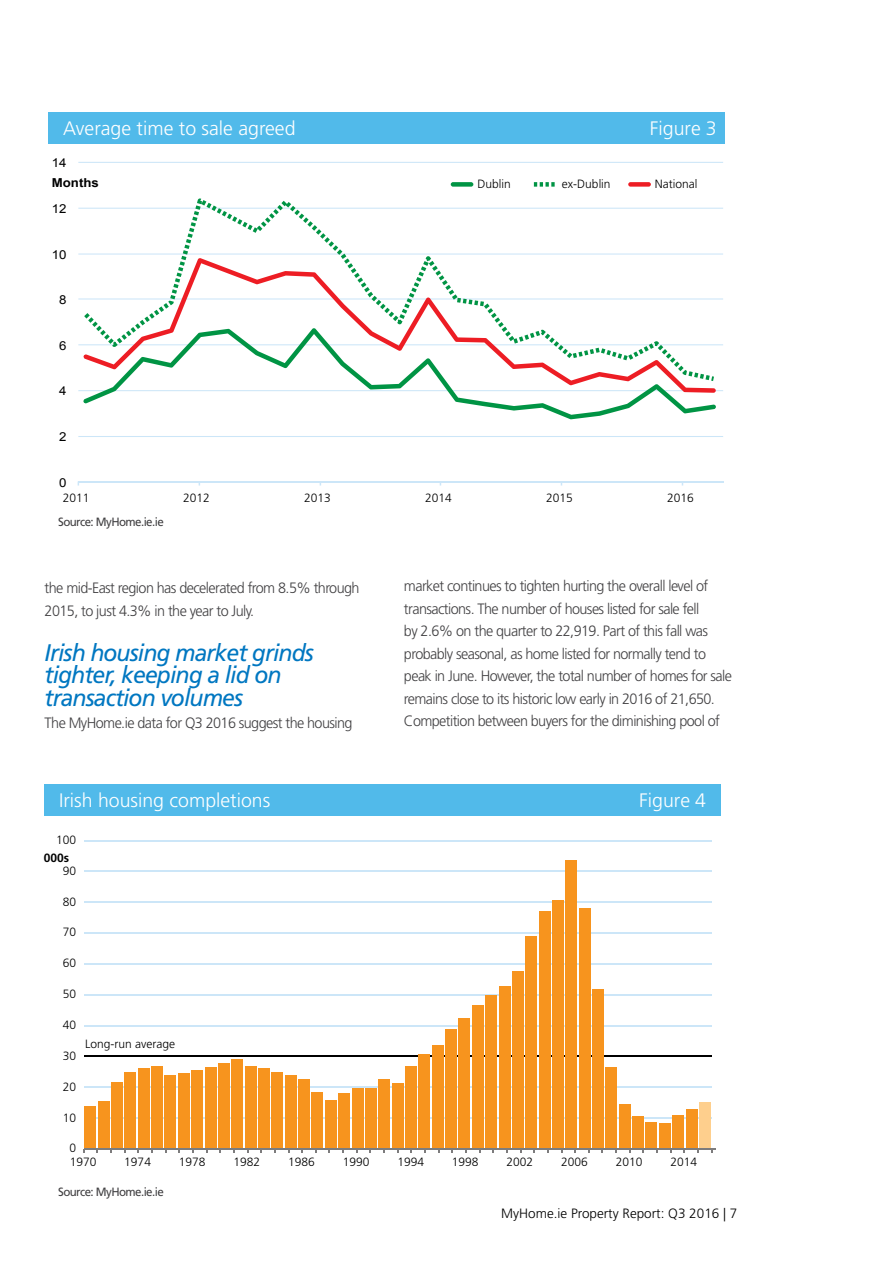
<style>
.page{position:relative;width:893px;height:1263px;background:#fff}
.page>*{position:absolute;margin:0;border:0;box-sizing:border-box;transform-origin:0 0}
.t1{font:italic 24px/22.5px "Frutiger LT Std";letter-spacing:-.04em;color:#0077c1;scale:.96 1}
.t2{font:300 19.5px "Frutiger";color:#fff}
.t3{font:300 15px/22.5px "Frutiger LT Std";letter-spacing:-.04em;color:#414042;scale:.96 1}
.t4{font:300 13.5px "Frutiger LT Std";color:#000}
.t5{font:12.3px "Arial";color:#000101;scale:1.07 1}
.t6{font:700 12.3px "Arial";color:#000101;scale:1.07 1}
.t7{font:300 12px "Frutiger";color:#000}
.t8{font:12px "Frutiger LT Std";letter-spacing:-.05em;color:#414042;scale:.96 1}
.t9{font:300 12px "Frutiger";color:#000101}
.t10{font:700 12px "Frutiger";color:#000101}
</style>
<div class="page">
<div style="left:49px;top:112px;width:676px;height:32px;background:#51baea"></div>
<hr style="left:78px;top:162px;width:645px;height:1px;background:#cce6f8">
<hr style="left:78px;top:208px;width:645px;height:1px;background:#cce6f8">
<hr style="left:78px;top:253px;width:645px;height:2px;background:#cce6f8">
<hr style="left:78px;top:298px;width:645px;height:1px;background:#cce6f8">
<hr style="left:78px;top:344px;width:645px;height:1px;background:#cce6f8">
<hr style="left:78px;top:390px;width:645px;height:1px;background:#cce6f8">
<hr style="left:78px;top:436px;width:645px;height:1px;background:#cce6f8">
<hr style="left:78px;top:481px;width:645px;height:1px;background:#cce6f8">
<div style="left:451px;top:182px;width:22px;height:5px;background:#009444;border-radius:2px"></div>
<svg style="left:534px;top:182px;width:21px;height:5px"></svg>
<div style="left:628px;top:182px;width:23px;height:5px;background:#ed1d24;border-radius:2px"></div>
<svg style="left:83px;top:393px;width:633px;height:26px"></svg>
<svg style="left:84px;top:198px;width:630px;height:60px"></svg>
<svg style="left:83px;top:258px;width:633px;height:135px"></svg>
<hr style="left:84px;top:840px;width:628px;height:1px;background:#cce6f8">
<hr style="left:84px;top:871px;width:628px;height:1px;background:#cce6f8">
<hr style="left:84px;top:902px;width:628px;height:1px;background:#cce6f8">
<hr style="left:84px;top:933px;width:628px;height:1px;background:#cce6f8">
<hr style="left:84px;top:963px;width:628px;height:1px;background:#cce6f8">
<hr style="left:84px;top:994px;width:628px;height:1px;background:#cce6f8">
<hr style="left:84px;top:1025px;width:628px;height:1px;background:#cce6f8">
<hr style="left:84px;top:1087px;width:628px;height:1px;background:#cce6f8">
<hr style="left:84px;top:1118px;width:628px;height:1px;background:#cce6f8">
<hr style="left:84px;top:1056px;width:628px;height:1px;background:#000">
<div style="left:699px;top:1102px;width:11px;height:47px;background:#fecf8d"></div>
<div style="left:85px;top:1106px;width:11px;height:43px;background:#f7941e"></div>
<div style="left:98px;top:1101px;width:11px;height:48px;background:#f7941e"></div>
<div style="left:111px;top:1082px;width:12px;height:67px;background:#f7941e"></div>
<div style="left:125px;top:1073px;width:11px;height:76px;background:#f7941e"></div>
<div style="left:138px;top:1068px;width:11px;height:81px;background:#f7941e"></div>
<div style="left:152px;top:1066px;width:11px;height:83px;background:#f7941e"></div>
<div style="left:165px;top:1075px;width:11px;height:74px;background:#f7941e"></div>
<div style="left:178px;top:1073px;width:11px;height:76px;background:#f7941e"></div>
<div style="left:192px;top:1070px;width:11px;height:79px;background:#f7941e"></div>
<div style="left:205px;top:1067px;width:11px;height:82px;background:#f7941e"></div>
<div style="left:218px;top:1063px;width:11px;height:86px;background:#f7941e"></div>
<div style="left:232px;top:1059px;width:11px;height:90px;background:#f7941e"></div>
<div style="left:245px;top:1066px;width:11px;height:83px;background:#f7941e"></div>
<div style="left:258px;top:1068px;width:12px;height:81px;background:#f7941e"></div>
<div style="left:272px;top:1072px;width:11px;height:77px;background:#f7941e"></div>
<div style="left:285px;top:1075px;width:11px;height:74px;background:#f7941e"></div>
<div style="left:298px;top:1079px;width:12px;height:70px;background:#f7941e"></div>
<div style="left:312px;top:1092px;width:11px;height:57px;background:#f7941e"></div>
<div style="left:325px;top:1100px;width:11px;height:49px;background:#f7941e"></div>
<div style="left:339px;top:1093px;width:11px;height:56px;background:#f7941e"></div>
<div style="left:352px;top:1088px;width:11px;height:61px;background:#f7941e"></div>
<div style="left:365px;top:1088px;width:11px;height:61px;background:#f7941e"></div>
<div style="left:379px;top:1079px;width:11px;height:70px;background:#f7941e"></div>
<div style="left:392px;top:1083px;width:11px;height:66px;background:#f7941e"></div>
<div style="left:405px;top:1066px;width:11px;height:83px;background:#f7941e"></div>
<div style="left:419px;top:1054px;width:11px;height:95px;background:#f7941e"></div>
<div style="left:432px;top:1045px;width:11px;height:104px;background:#f7941e"></div>
<div style="left:446px;top:1029px;width:11px;height:120px;background:#f7941e"></div>
<div style="left:459px;top:1018px;width:11px;height:131px;background:#f7941e"></div>
<div style="left:472px;top:1005px;width:11px;height:144px;background:#f7941e"></div>
<div style="left:486px;top:995px;width:11px;height:154px;background:#f7941e"></div>
<div style="left:499px;top:986px;width:11px;height:163px;background:#f7941e"></div>
<div style="left:512px;top:971px;width:11px;height:178px;background:#f7941e"></div>
<div style="left:526px;top:937px;width:11px;height:212px;background:#f7941e"></div>
<div style="left:539px;top:911px;width:11px;height:238px;background:#f7941e"></div>
<div style="left:552px;top:900px;width:12px;height:249px;background:#f7941e"></div>
<div style="left:566px;top:861px;width:11px;height:288px;background:#f7941e"></div>
<div style="left:579px;top:908px;width:11px;height:241px;background:#f7941e"></div>
<div style="left:592px;top:989px;width:12px;height:160px;background:#f7941e"></div>
<div style="left:606px;top:1067px;width:11px;height:82px;background:#f7941e"></div>
<div style="left:619px;top:1104px;width:11px;height:45px;background:#f7941e"></div>
<div style="left:633px;top:1116px;width:11px;height:33px;background:#f7941e"></div>
<div style="left:646px;top:1122px;width:11px;height:27px;background:#f7941e"></div>
<div style="left:659px;top:1123px;width:11px;height:26px;background:#f7941e"></div>
<div style="left:673px;top:1115px;width:11px;height:34px;background:#f7941e"></div>
<div style="left:686px;top:1110px;width:11px;height:39px;background:#f7941e"></div>
<div style="left:45px;top:784px;width:676px;height:32px;background:#51baea"></div>
<hr style="left:84px;top:1148px;width:628px;height:2px;background:#7d7c7d">
<svg style="left:711px;top:1148px;width:5px;height:4px"></svg>
<h2 class="t2" style="left:63px;top:117px;width:234px">Average time to sale agreed</h2>
<h2 class="t2" style="left:650px;top:117px;width:68px">Figure 3</h2>
<p class="t5" style="left:52px;top:155px;width:15px">14</p>
<p class="t6" style="left:52px;top:175px;width:45px">Months</p>
<p class="t5" style="left:52px;top:201px;width:15px">12</p>
<p class="t5" style="left:52px;top:246px;width:15px">10</p>
<p class="t5" style="left:59px;top:292px;width:8px">8</p>
<p class="t5" style="left:59px;top:337px;width:8px">6</p>
<p class="t5" style="left:59px;top:383px;width:8px">4</p>
<p class="t5" style="left:59px;top:429px;width:8px">2</p>
<p class="t5" style="left:59px;top:474px;width:8px">0</p>
<p class="t7" style="left:477px;top:177px;width:35px">Dublin</p>
<p class="t7" style="left:562px;top:177px;width:50px">ex-Dublin</p>
<p class="t7" style="left:655px;top:177px;width:44px">National</p>
<p class="t7" style="left:63px;top:491px;width:28px">2011</p>
<p class="t7" style="left:183px;top:491px;width:28px">2012</p>
<p class="t7" style="left:304px;top:491px;width:28px">2013</p>
<p class="t7" style="left:425px;top:491px;width:28px">2014</p>
<p class="t7" style="left:546px;top:491px;width:28px">2015</p>
<p class="t7" style="left:667px;top:491px;width:28px">2016</p>
<p class="t8" style="left:58px;top:515px;width:112px">Source: MyHome.ie.ie</p>
<p class="t3" style="left:45px;top:577px;width:330px">the mid-East region has decelerated from 8.5% through<br>2015, to just 4.3% in the year to July.</p>
<h1 class="t1" style="left:45px;top:641px;width:282px">Irish housing market grinds tighter, keeping a lid on transaction volumes</h1>
<p class="t3" style="left:45px;top:712px;width:322px">The MyHome.ie data for Q3 2016 suggest the housing</p>
<p class="t3" style="left:404px;top:575px;width:343px">market continues to tighten hurting the overall level of transactions. The number of houses listed for sale fell<br>by 2.6% on the quarter to 22,919. Part of this fall was probably seasonal, as home listed for normally tend to peak in June. However, the total number of homes for sale remains close to its historic low early in 2016 of 21,650.<br>Competition between buyers for the diminishing pool of</p>
<h2 class="t2" style="left:59px;top:789px;width:213px">Irish housing completions</h2>
<h2 class="t2" style="left:639px;top:789px;width:68px">Figure 4</h2>
<p class="t9" style="left:56px;top:833px;width:22px">100</p>
<p class="t10" style="left:44px;top:850px;width:27px">000s</p>
<p class="t9" style="left:63px;top:864px;width:15px">90</p>
<p class="t9" style="left:63px;top:894px;width:15px">80</p>
<p class="t9" style="left:63px;top:925px;width:15px">70</p>
<p class="t9" style="left:63px;top:956px;width:15px">60</p>
<p class="t9" style="left:63px;top:987px;width:15px">50</p>
<p class="t9" style="left:63px;top:1018px;width:15px">40</p>
<p class="t9" style="left:63px;top:1049px;width:15px">30</p>
<p class="t9" style="left:63px;top:1080px;width:15px">20</p>
<p class="t9" style="left:63px;top:1110px;width:15px">10</p>
<p class="t7" style="left:85px;top:1037px;width:92px">Long-run average</p>
<p class="t9" style="left:70px;top:1141px;width:8px">0</p>
<p class="t7" style="left:70px;top:1155px;width:28px">1970</p>
<p class="t7" style="left:124px;top:1155px;width:28px">1974</p>
<p class="t7" style="left:179px;top:1155px;width:28px">1978</p>
<p class="t7" style="left:234px;top:1155px;width:28px">1982</p>
<p class="t7" style="left:288px;top:1155px;width:28px">1986</p>
<p class="t7" style="left:343px;top:1155px;width:28px">1990</p>
<p class="t7" style="left:397px;top:1155px;width:28px">1994</p>
<p class="t7" style="left:452px;top:1155px;width:28px">1998</p>
<p class="t7" style="left:507px;top:1155px;width:28px">2002</p>
<p class="t7" style="left:561px;top:1155px;width:28px">2006</p>
<p class="t7" style="left:616px;top:1155px;width:28px">2010</p>
<p class="t7" style="left:670px;top:1155px;width:28px">2014</p>
<p class="t8" style="left:58px;top:1184px;width:112px">Source: MyHome.ie.ie</p>
<p class="t4" style="left:501px;top:1205px;width:238px">MyHome.ie Property Report: Q3 2016 | 7</p>
</div>
